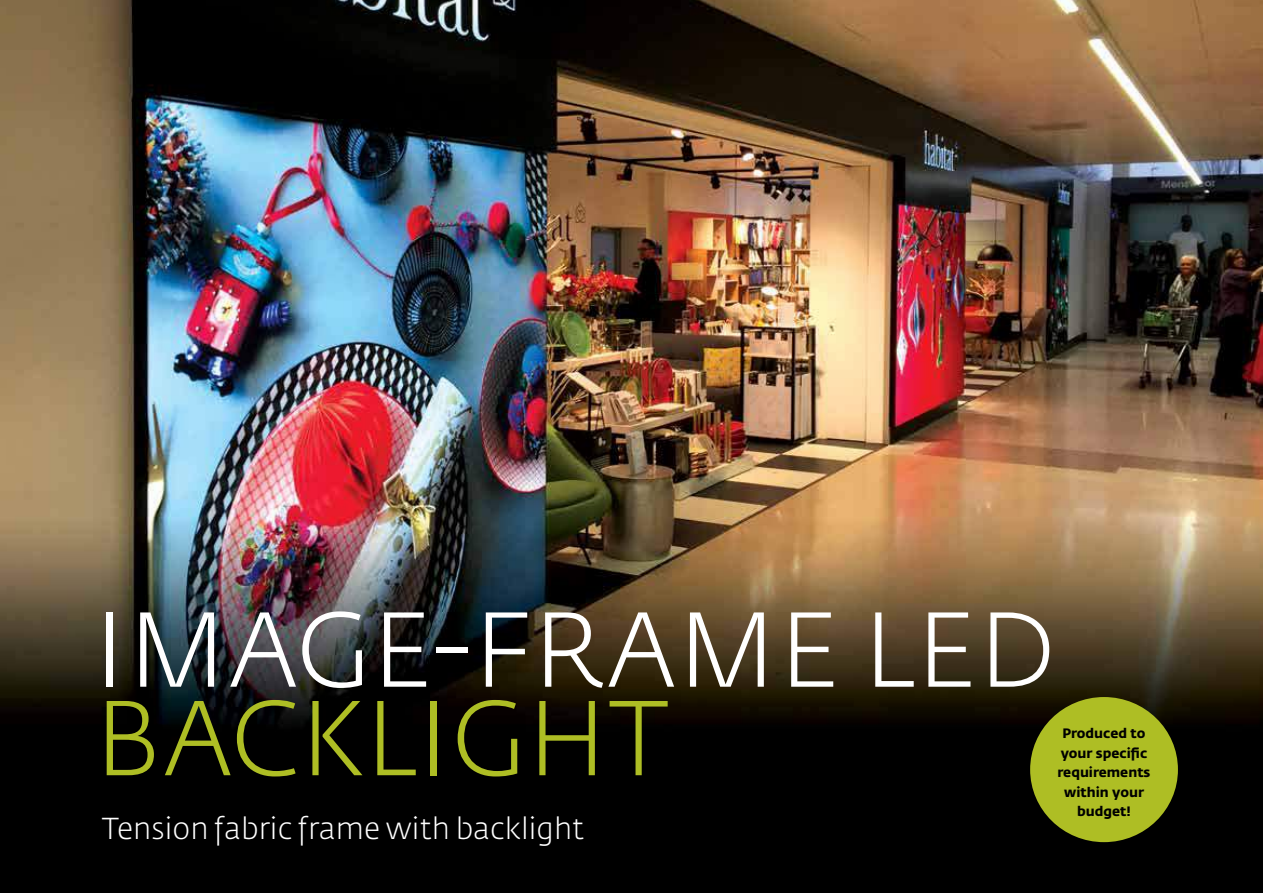
<style>
.page{position:relative;width:1263px;height:893px;background:#fff}
.page>*{position:absolute;margin:0;border:0;box-sizing:border-box;transform-origin:0 0}
.t1{font:300 105px "Fedra Sans Std";letter-spacing:.02em;color:#fff}
.t2{font:300 105px "Fedra Sans Std";letter-spacing:.02em;color:#aebe24}
.t3{font:300 30px "Fedra Sans Std";color:#fff}
.t4{font:700 13.5px/19.5px "Fedra Sans Std";color:#000;text-align:center}
</style>
<div class="page">
<img style="left:0;top:0;width:1262px;height:893px">
<div style="left:1030px;top:697px;width:148px;height:145px;background:#aebe24;border-radius:50%"></div>
<h1 class="t1" style="left:94px;top:605px;width:963px">IMAGE-FRAME LED</h1>
<h1 class="t2" style="left:94px;top:694px;width:575px">BACKLIGHT</h1>
<h2 class="t3" style="left:102px;top:816px;width:484px">Tension fabric frame with backlight</h2>
<p class="t4" style="left:1057px;top:724px;width:94px">Produced to your specific requirements within your budget!</p>
</div>
